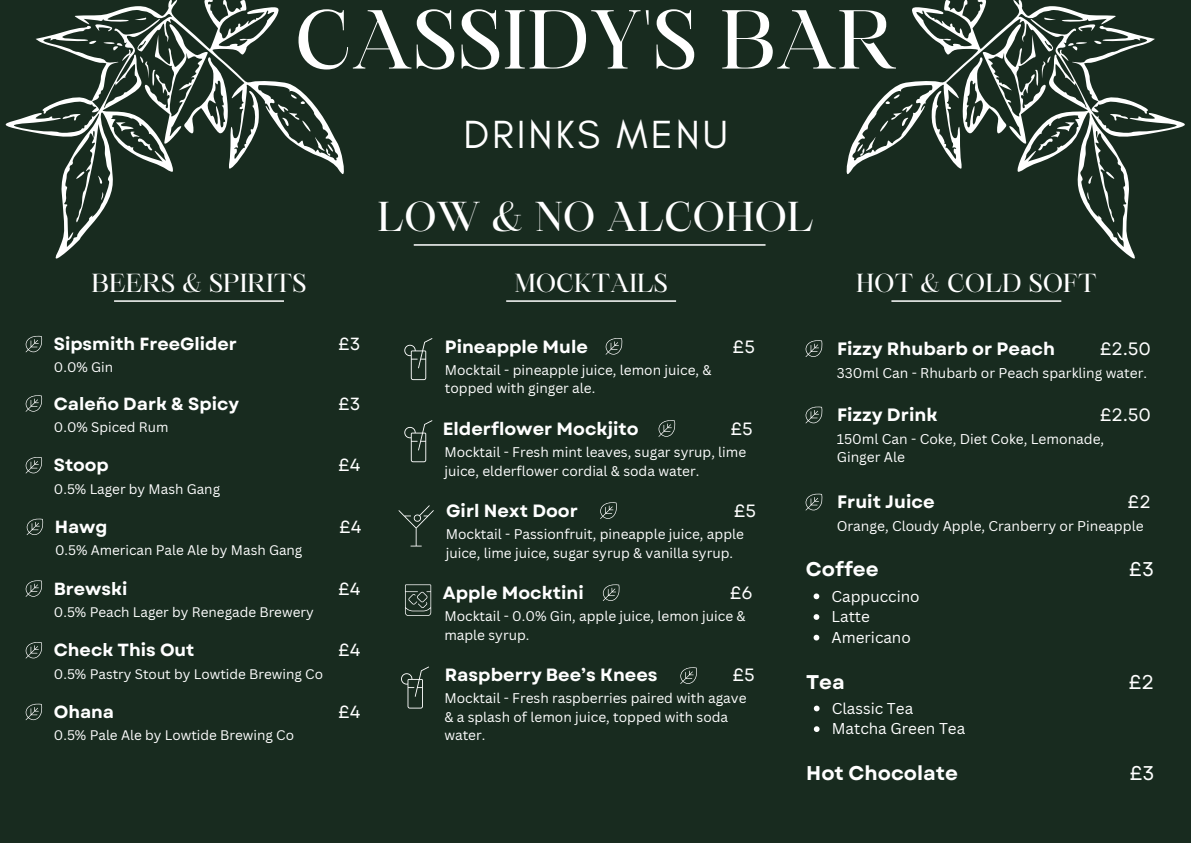
<style>
.page{position:relative;width:1191px;height:843px;background:#fff}
.page>*{position:absolute;margin:0;border:0;box-sizing:border-box;transform-origin:0 0}
.t1{font:80px "Maharlika";color:#fff}
.t2{font:40px "Maharlika";color:#fff}
.t3{font:40px "Glacial Indifference";letter-spacing:.07em;color:#fff}
.t4{font:25px "Maharlika";color:#fff}
.t5{font:700 19.8px "Garet";color:#fff}
.t6{font:19.8px "Garet";color:#fff}
.t7{font:700 17.9px "Garet";color:#fff}
.t8{font:17.9px "Garet";color:#fff}
.t9{font:700 17.7px "Garet";color:#fff}
.t10{font:17.7px "Garet";color:#fff}
.t11{font:700 17.5px "Garet";color:#fff}
.t12{font:17.5px "Garet";color:#fff}
.t13{font:15.3px "Canva Sans";color:#fff}
.t14{font:13.8px/18.6px "Canva Sans";color:#fff}
.t15{font:13.7px/18.4px "Canva Sans";color:#fff}
.t16{font:13.5px "Canva Sans";color:#fff}
</style>
<div class="page">
<div style="left:0;top:0;width:1190px;height:842px;background:#182b1f"></div>
<hr style="left:414px;top:244px;width:351px;height:1px;background:#fff">
<hr style="left:506px;top:300px;width:170px;height:2px;background:#fff">
<hr style="left:114px;top:300px;width:170px;height:2px;background:#fff">
<hr style="left:891px;top:300px;width:170px;height:2px;background:#fff">
<svg style="left:600px;top:502px;width:16px;height:16px"></svg>
<svg style="left:658px;top:420px;width:17px;height:16px"></svg>
<svg style="left:605px;top:338px;width:17px;height:16px"></svg>
<svg style="left:680px;top:667px;width:16px;height:16px"></svg>
<svg style="left:602px;top:584px;width:17px;height:16px"></svg>
<svg style="left:404px;top:420px;width:28px;height:42px"></svg>
<svg style="left:401px;top:666px;width:28px;height:42px"></svg>
<svg style="left:405px;top:584px;width:26px;height:31px"></svg>
<svg style="left:805px;top:340px;width:17px;height:16px"></svg>
<svg style="left:805px;top:493px;width:17px;height:17px"></svg>
<svg style="left:805px;top:406px;width:17px;height:17px"></svg>
<svg style="left:26px;top:457px;width:16px;height:16px"></svg>
<svg style="left:26px;top:336px;width:16px;height:16px"></svg>
<svg style="left:26px;top:580px;width:16px;height:16px"></svg>
<svg style="left:26px;top:642px;width:16px;height:16px"></svg>
<svg style="left:26px;top:703px;width:16px;height:17px"></svg>
<svg style="left:813px;top:593px;width:6px;height:6px"></svg>
<svg style="left:813px;top:614px;width:6px;height:5px"></svg>
<svg style="left:813px;top:634px;width:6px;height:6px"></svg>
<svg style="left:813px;top:705px;width:6px;height:6px"></svg>
<svg style="left:813px;top:726px;width:6px;height:5px"></svg>
<svg style="left:75px;top:0;width:269px;height:174px"></svg>
<svg style="left:278px;top:94px;width:55px;height:62px"></svg>
<svg style="left:5px;top:38px;width:170px;height:221px"></svg>
<svg style="left:75px;top:171px;width:9px;height:9px"></svg>
<svg style="left:98px;top:175px;width:5px;height:9px"></svg>
<svg style="left:101px;top:191px;width:2px;height:10px"></svg>
<svg style="left:36px;top:18px;width:193px;height:132px"></svg>
<svg style="left:846px;top:0;width:269px;height:174px"></svg>
<svg style="left:857px;top:94px;width:55px;height:62px"></svg>
<svg style="left:1015px;top:38px;width:170px;height:221px"></svg>
<svg style="left:1105px;top:171px;width:10px;height:9px"></svg>
<svg style="left:1087px;top:175px;width:5px;height:9px"></svg>
<svg style="left:1086px;top:191px;width:3px;height:10px"></svg>
<svg style="left:961px;top:18px;width:193px;height:132px"></svg>
<svg style="left:398px;top:505px;width:35px;height:41px"></svg>
<svg style="left:404px;top:338px;width:28px;height:42px"></svg>
<svg style="left:26px;top:395px;width:16px;height:16px"></svg>
<svg style="left:27px;top:518px;width:16px;height:17px"></svg>
<h6 class="t1" style="left:294px;top:7px;width:603px">CASSIDY'S BAR</h6>
<p class="t3" style="left:463px;top:110px;width:266px">DRINKS MENU</p>
<p class="t2" style="left:377px;top:200px;width:438px">LOW &amp; NO ALCOHOL</p>
<h1 class="t4" style="left:92px;top:272px;width:216px">BEERS &amp; SPIRITS</h1>
<p class="t4" style="left:514px;top:272px;width:155px">MOCKTAILS</p>
<p class="t4" style="left:856px;top:272px;width:242px">HOT &amp; COLD SOFT</p>
<p class="t11" style="left:54px;top:331px;width:185px">Sipsmith FreeGlider</p>
<p class="t12" style="left:338px;top:331px;width:24px">£3</p>
<p class="t16" style="left:54px;top:358px;width:61px">0.0% Gin</p>
<p class="t11" style="left:54px;top:391px;width:187px">Caleño Dark &amp; Spicy</p>
<p class="t12" style="left:338px;top:391px;width:24px">£3</p>
<p class="t16" style="left:54px;top:417px;width:116px">0.0% Spiced Rum</p>
<p class="t11" style="left:54px;top:452px;width:57px">Stoop</p>
<p class="t12" style="left:338px;top:452px;width:24px">£4</p>
<h6 class="t16" style="left:54px;top:479px;width:168px">0.5% Lager by Mash Gang</h6>
<p class="t11" style="left:55px;top:514px;width:54px">Hawg</p>
<p class="t12" style="left:339px;top:514px;width:24px">£4</p>
<p class="t16" style="left:55px;top:540px;width:249px">0.5% American Pale Ale by Mash Gang</p>
<h6 class="t11" style="left:54px;top:575px;width:75px">Brewski</h6>
<p class="t12" style="left:338px;top:575px;width:24px">£4</p>
<p class="t16" style="left:54px;top:602px;width:261px">0.5% Peach Lager by Renegade Brewery</p>
<p class="t11" style="left:54px;top:637px;width:142px">Check This Out</p>
<h6 class="t12" style="left:338px;top:637px;width:24px">£4</h6>
<p class="t16" style="left:54px;top:664px;width:270px">0.5% Pastry Stout by Lowtide Brewing Co</p>
<p class="t11" style="left:54px;top:699px;width:62px">Ohana</p>
<p class="t12" style="left:338px;top:699px;width:24px">£4</p>
<p class="t16" style="left:54px;top:725px;width:241px">0.5% Pale Ale by Lowtide Brewing Co</p>
<h2 class="t9" style="left:445px;top:333px;width:144px">Pineapple Mule</h2>
<h2 class="t10" style="left:732px;top:333px;width:24px">£5</h2>
<p class="t15" style="left:445px;top:360px;width:268px">Mocktail - pineapple juice, lemon juice, &amp; topped with ginger ale.</p>
<h3 class="t9" style="left:443px;top:415px;width:197px">Elderflower Mockjito</h3>
<h3 class="t10" style="left:730px;top:415px;width:24px">£5</h3>
<h3 class="t15" style="left:444px;top:442px;width:303px">Mocktail - Fresh mint leaves, sugar syrup, lime juice, elderflower cordial &amp; soda water.</h3>
<h6 class="t9" style="left:446px;top:497px;width:133px">Girl Next Door</h6>
<p class="t10" style="left:733px;top:497px;width:24px">£5</p>
<p class="t15" style="left:445px;top:524px;width:300px">Mocktail - Passionfruit, pineapple juice, apple juice, lime juice, sugar syrup &amp; vanilla syrup.</p>
<p class="t9" style="left:443px;top:579px;width:142px">Apple Mocktini</p>
<h6 class="t10" style="left:729px;top:579px;width:25px">£6</h6>
<p class="t15" style="left:444px;top:606px;width:303px">Mocktail - 0.0% Gin, apple juice, lemon juice &amp; maple syrup.</p>
<p class="t9" style="left:445px;top:661px;width:214px">Raspberry Bee’s Knees</p>
<p class="t10" style="left:732px;top:661px;width:24px">£5</p>
<h6 class="t15" style="left:444px;top:688px;width:303px">Mocktail - Fresh raspberries paired with agave &amp; a splash of lemon juice, topped with soda water.</h6>
<p class="t7" style="left:837px;top:335px;width:219px">Fizzy Rhubarb or Peach</p>
<p class="t8" style="left:1099px;top:335px;width:53px">£2.50</p>
<p class="t14" style="left:836px;top:363px;width:312px">330ml Can - Rhubarb or Peach sparkling water.</p>
<p class="t7" style="left:837px;top:402px;width:102px">Fizzy Drink</p>
<h6 class="t8" style="left:1099px;top:402px;width:53px">£2.50</h6>
<p class="t14" style="left:836px;top:429px;width:269px">150ml Can - Coke, Diet Coke, Lemonade,<br>Ginger Ale</p>
<h6 class="t7" style="left:837px;top:489px;width:99px">Fruit Juice</h6>
<p class="t8" style="left:1127px;top:489px;width:25px">£2</p>
<p class="t14" style="left:836px;top:516px;width:308px">Orange, Cloudy Apple, Cranberry or Pineapple</p>
<p class="t5" style="left:805px;top:555px;width:74px">Coffee</p>
<p class="t6" style="left:1128px;top:555px;width:27px">£3</p>
<h6 class="t13" style="left:831px;top:585px;width:90px">Cappuccino</h6>
<p class="t13" style="left:831px;top:605px;width:40px">Latte</p>
<p class="t13" style="left:831px;top:626px;width:81px">Americano</p>
<p class="t5" style="left:806px;top:667px;width:40px">Tea</p>
<p class="t6" style="left:1128px;top:667px;width:27px">£2</p>
<h6 class="t13" style="left:831px;top:697px;width:83px">Classic Tea</h6>
<p class="t13" style="left:831px;top:717px;width:135px">Matcha Green Tea</p>
<h6 class="t5" style="left:806px;top:758px;width:153px">Hot Chocolate</h6>
<p class="t6" style="left:1129px;top:758px;width:27px">£3</p>
</div>
